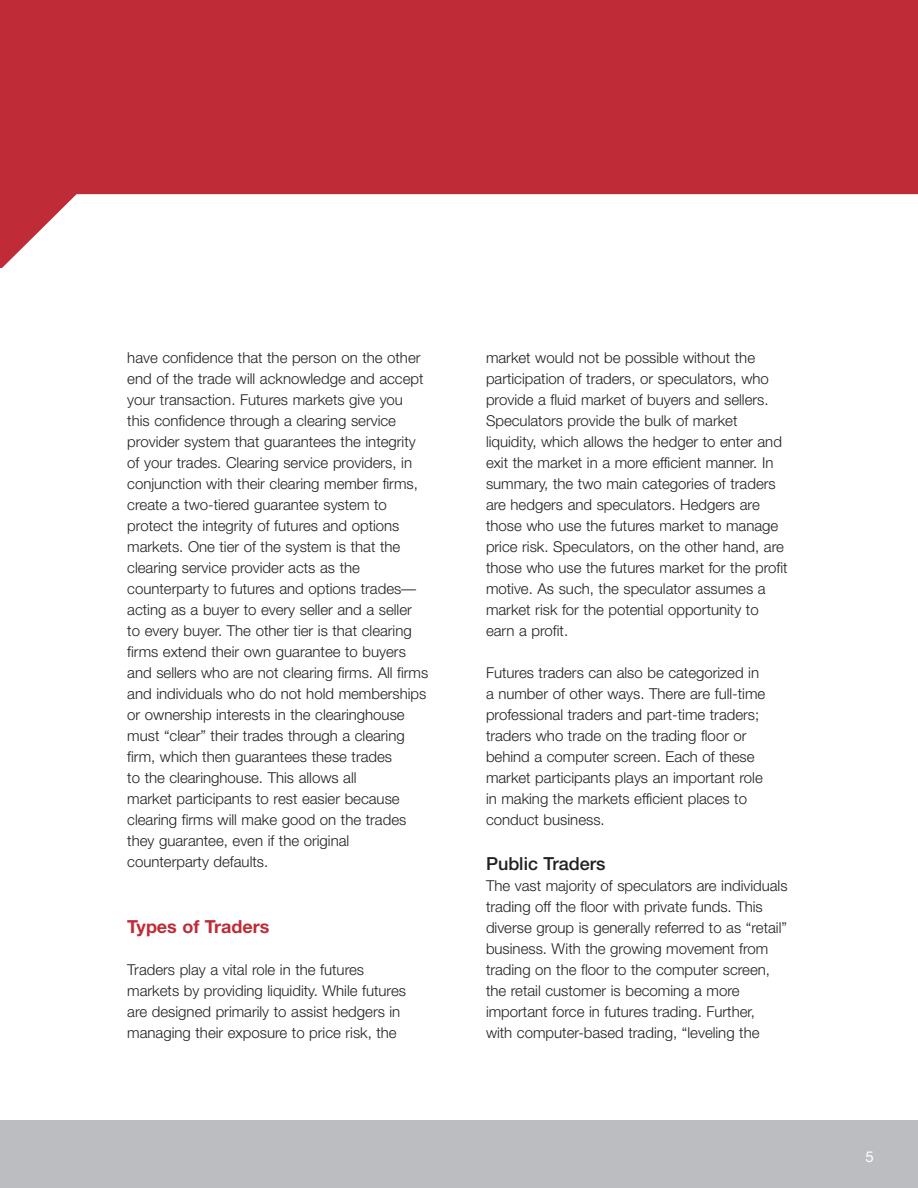
<style>
.page{position:relative;width:918px;height:1188px;background:#fff}
.page>*{position:absolute;margin:0;border:0;box-sizing:border-box;transform-origin:0 0}
.t1{font:700 18px "Helvetica Neue";color:#bf2b37}
.t2{font:500 18px "Helvetica Neue";color:#231f20}
.t3{font:300 15px/21px "Helvetica Neue";color:#231f20}
.t4{font:15px "Helvetica Neue";color:#fff}
</style>
<div class="page">
<div style="left:0;top:0;width:918px;height:268px;background:#bf2b37"></div>
<div style="left:2px;top:194px;width:916px;height:74px;background:#fff"></div>
<div style="left:0;top:1120px;width:918px;height:68px;background:#bcbdc0"></div>
<p class="t3" style="left:127px;top:349px;width:303px">have confidence that the person on the other end of the trade will acknowledge and accept your transaction. Futures markets give you this confidence through a clearing service provider system that guarantees the integrity of your trades. Clearing service providers, in conjunction with their clearing member firms, create a two-tiered guarantee system to protect the integrity of futures and options markets. One tier of the system is that the clearing service provider acts as the counterparty to futures and options trades— acting as a buyer to every seller and a seller to every buyer. The other tier is that clearing firms extend their own guarantee to buyers and sellers who are not clearing firms. All firms and individuals who do not hold memberships or ownership interests in the clearinghouse must “clear” their trades through a clearing firm, which then guarantees these trades<br>to the clearinghouse. This allows all<br>market participants to rest easier because clearing firms will make good on the trades they guarantee, even if the original counterparty defaults.</p>
<p class="t1" style="left:127px;top:920px;width:144px">Types of Traders</p>
<p class="t3" style="left:127px;top:961px;width:280px">Traders play a vital role in the futures markets by providing liquidity. While futures are designed primarily to assist hedgers in managing their exposure to price risk, the</p>
<p class="t3" style="left:486px;top:349px;width:303px">market would not be possible without the participation of traders, or speculators, who provide a fluid market of buyers and sellers.<br>Speculators provide the bulk of market liquidity, which allows the hedger to enter and exit the market in a more efficient manner. In summary, the two main categories of traders are hedgers and speculators. Hedgers are those who use the futures market to manage price risk. Speculators, on the other hand, are those who use the futures market for the profit motive. As such, the speculator assumes a market risk for the potential opportunity to earn a profit.</p>
<p class="t3" style="left:486px;top:664px;width:281px">Futures traders can also be categorized in a number of other ways. There are full-time professional traders and part-time traders; traders who trade on the trading floor or behind a computer screen. Each of these market participants plays an important role in making the markets efficient places to conduct business.</p>
<p class="t2" style="left:486px;top:857px;width:121px">Public Traders</p>
<p class="t3" style="left:486px;top:877px;width:303px">The vast majority of speculators are individuals trading off the floor with private funds. This diverse group is generally referred to as “retail” business. With the growing movement from trading on the floor to the computer screen, the retail customer is becoming a more important force in futures trading. Further,<br>with computer-based trading, “leveling the</p>
<p class="t4" style="left:866px;top:1152px;width:10px">5</p>
</div>
